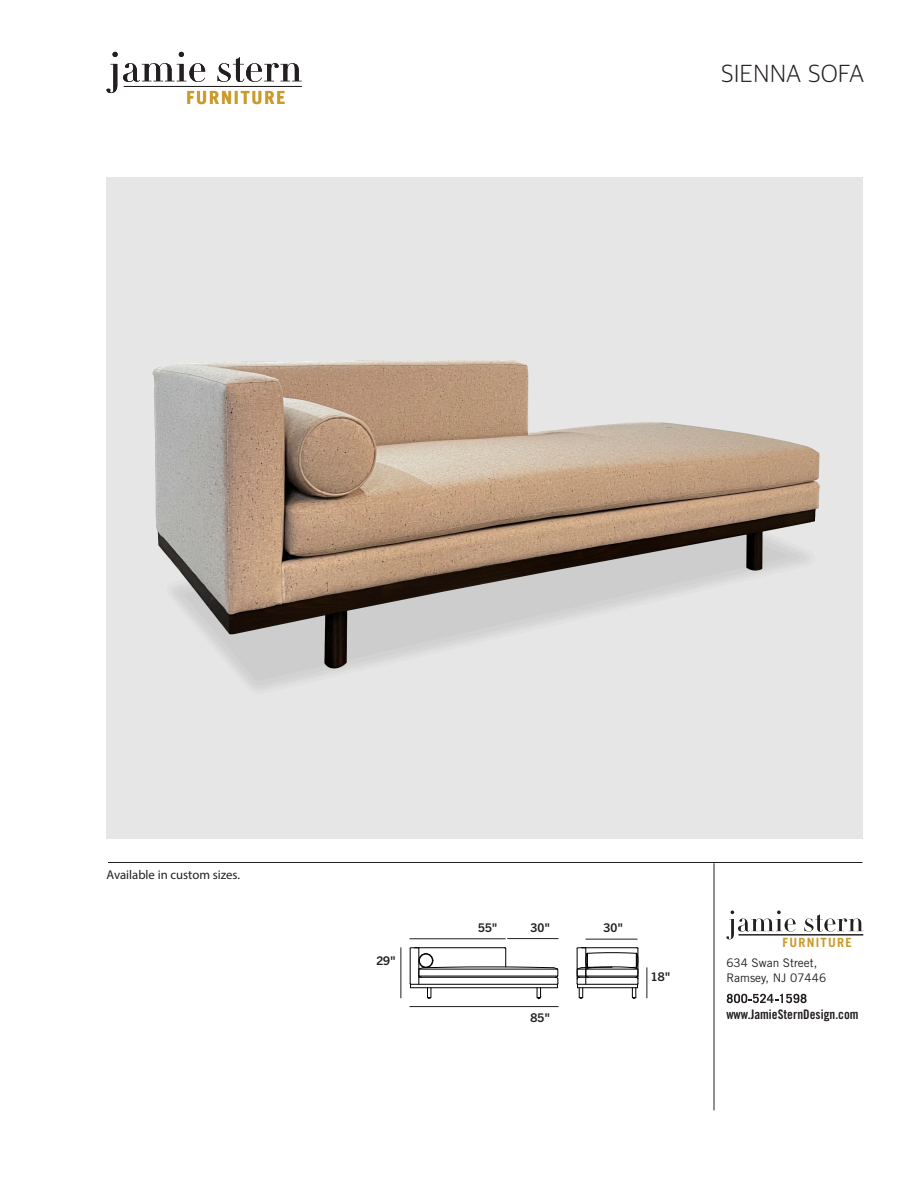
<style>
.page{position:relative;width:918px;height:1188px;background:#fff}
.page>*{position:absolute;margin:0;border:0;box-sizing:border-box;transform-origin:0 0}
.t1{font:200 25.5px "Apple SD Gothic Neo";color:#231f20}
.t2{font:700 18.15px "Trade Gothic";letter-spacing:.1em;color:#ca9a2a}
.t3{font:13.2px "Trade Gothic LT Std Bd Cn 20";color:#231f20}
.t4{font:12.75px "Myriad Pro";color:#231f20}
.t5{font:700 12.75px "Trade Gothic LT Std";letter-spacing:.1em;color:#ca9a2a}
.t6{font:700 12px "Trade Gothic Next LT Pro";color:#231f20}
.t7{font:11.85px/14.2px "Trade Gothic";color:#231f20}
</style>
<div class="page">
<hr style="left:124px;top:86px;width:178px;height:1px;background:#231f20">
<svg style="left:107px;top:52px;width:98px;height:41px"></svg>
<svg style="left:218px;top:57px;width:84px;height:25px"></svg>
<svg style="left:727px;top:994px;width:80px;height:9px"></svg>
<hr style="left:738px;top:934px;width:125px;height:2px;background:#231f20">
<svg style="left:726px;top:911px;width:70px;height:28px"></svg>
<svg style="left:804px;top:914px;width:59px;height:18px"></svg>
<hr style="left:108px;top:862px;width:754px;height:1px;background:#231f20">
<hr style="left:714px;top:863px;width:1px;height:247px;background:#231f20">
<img style="left:106px;top:177px;width:756px;height:661px">
<svg style="left:577px;top:947px;width:62px;height:52px"></svg>
<svg style="left:410px;top:947px;width:149px;height:52px"></svg>
<hr style="left:400px;top:947px;width:1px;height:51px;background:#231f20">
<hr style="left:410px;top:1006px;width:149px;height:1px;background:#231f20">
<hr style="left:646px;top:967px;width:1px;height:31px;background:#231f20">
<hr style="left:586px;top:939px;width:52px;height:1px;background:#231f20">
<hr style="left:410px;top:938px;width:96px;height:1px;background:#231f20">
<hr style="left:507px;top:938px;width:52px;height:1px;background:#231f20">
<h2 class="t2" style="left:186px;top:86px;width:100px">FURNITURE</h2>
<h1 class="t1" style="left:721px;top:60px;width:145px">SIENNA SOFA</h1>
<p class="t4" style="left:106px;top:867px;width:135px">Available in custom sizes.</p>
<p class="t6" style="left:376px;top:952px;width:21px">29"</p>
<p class="t6" style="left:478px;top:920px;width:21px">55"</p>
<p class="t6" style="left:531px;top:920px;width:21px">30"</p>
<p class="t6" style="left:531px;top:1009px;width:21px">85"</p>
<p class="t6" style="left:604px;top:920px;width:21px">30"</p>
<p class="t6" style="left:651px;top:969px;width:21px">18"</p>
<p class="t5" style="left:782px;top:935px;width:71px">FURNITURE</p>
<p class="t7" style="left:726px;top:956px;width:101px">634 Swan Street,<br>Ramsey, NJ 07446</p>
<p class="t3" style="left:726px;top:1006px;width:134px">www.JamieSternDesign.com</p>
</div>
